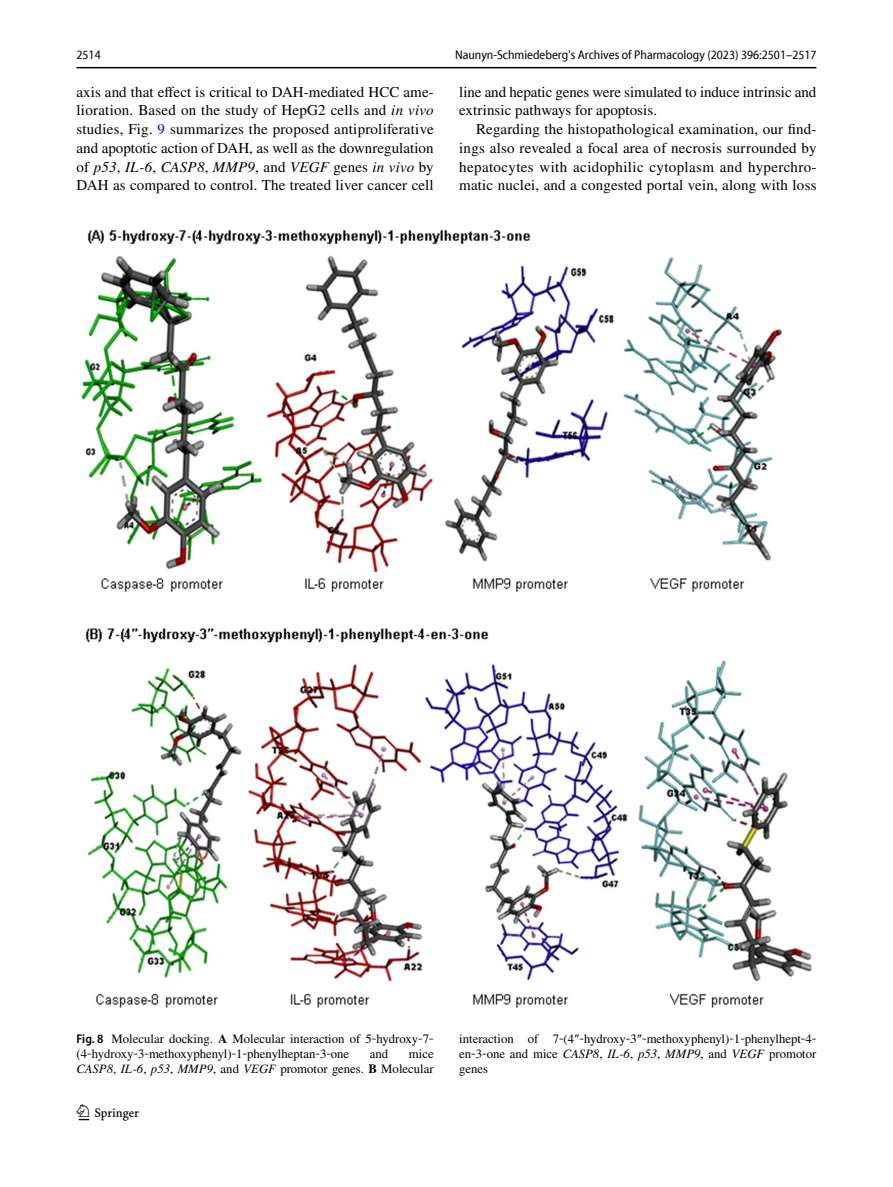
<style>
.page{position:relative;width:893px;height:1187px;background:#fff}
.page>*{position:absolute;margin:0;border:0;box-sizing:border-box;transform-origin:0 0}
.t1{font:22.5px "Springnew Regular 2";color:#000}
.t2{font:15px/18.8px "STIX";letter-spacing:.005em;color:#000;text-align:justify}
.t3{font:12.75px/15px "STIX";color:#000}
.t4{font:semi-condensed 12.75px "Myriad Pro Unic";color:#000}
.s1{font-style:italic}
.s2{color:#00f}
.s3{font-family:"Myriad Pro";font-weight:600;font-stretch:semi-condensed}
.s4{font-weight:700}
.s5{font-family:"Code 2000"}
.s6{font-family:"Times New Roman"}
</style>
<div class="page">
<hr style="left:77px;top:67px;width:739px;height:1px;background:#000">
<img style="left:81px;top:230px;width:731px;height:778px">
<p class="t4" style="left:77px;top:50px;width:26px">2514</p>
<p class="t4" style="left:455px;top:50px;width:363px">Naunyn-Schmiedeberg's Archives of Pharmacology (2023) 396:2501–2517</p>
<p class="t2" style="left:77px;top:83px;width:359px">axis and that effect is critical to DAH-mediated HCC ame&shy;lioration. Based on the study of HepG2 cells and <span class="s1">in vivo </span>studies, Fig. <span class="s2">9</span> summarizes the proposed antiproliferative and apoptotic action of DAH, as well as the downregulation of <span class="s1">p53</span>, <span class="s1">IL-6</span>, <span class="s1">CASP8</span>, <span class="s1">MMP9</span>, and <span class="s1">VEGF</span> genes <span class="s1">in vivo</span> by DAH as compared to control. The treated liver cancer cell</p>
<p class="t2" style="left:459px;top:83px;width:359px">line and hepatic genes were simulated to induce intrinsic and extrinsic pathways for apoptosis.</p>
<p class="t2" style="left:459px;top:121px;width:359px;text-indent:17px">Regarding the histopathological examination, our find&shy;ings also revealed a focal area of necrosis surrounded by hepatocytes with acidophilic cytoplasm and hyperchro&shy;matic nuclei, and a congested portal vein, along with loss</p>
<p class="t3" style="left:77px;top:1032px;width:359px"><span class="s3">Fig. 8</span> Molecular docking. <span class="s4">A</span> Molecular interaction of 5<span class="s5">‐</span>hydroxy<span class="s5">‐</span>7<span class="s5">‐ </span>(4<span class="s5">‐</span>hydroxy<span class="s5">‐</span>3<span class="s5">‐</span>methoxyphenyl)<span class="s5">‐</span>1<span class="s5">‐</span>phenylheptan<span class="s5">‐</span>3<span class="s5">‐</span>one</p>
<p class="t3" style="left:77px;top:1047px;width:359px;text-align:right">mice<br><span class="s1">CASP8</span>, <span class="s1">IL-6</span>, <span class="s1">p53</span>, <span class="s1">MMP9</span>, and <span class="s1">VEGF</span> promotor genes. <span class="s4">B</span> Molecular</p>
<p class="t3" style="left:370px;top:1047px;width:20px">and</p>
<h1 class="t1" style="left:79px;top:1104px;width:62px">1 3</h1>
<p class="t3" style="left:459px;top:1032px;width:359px;text-align:justify">interaction of 7<span class="s5">‐</span>(4<span class="s6">″</span><span class="s5">‐</span>hydroxy<span class="s5">‐</span>3<span class="s6">″</span><span class="s5">‐</span>methoxyphenyl)<span class="s5">‐</span>1<span class="s5">‐</span>phenylhept<span class="s5">‐</span>4<span class="s5">‐ </span>en<span class="s5">‐</span>3<span class="s5">‐</span>one and mice <span class="s1">CASP8</span>, <span class="s1">IL-6</span>, <span class="s1">p53</span>, <span class="s1">MMP9</span>, and <span class="s1">VEGF</span> promotor genes</p>
</div>
